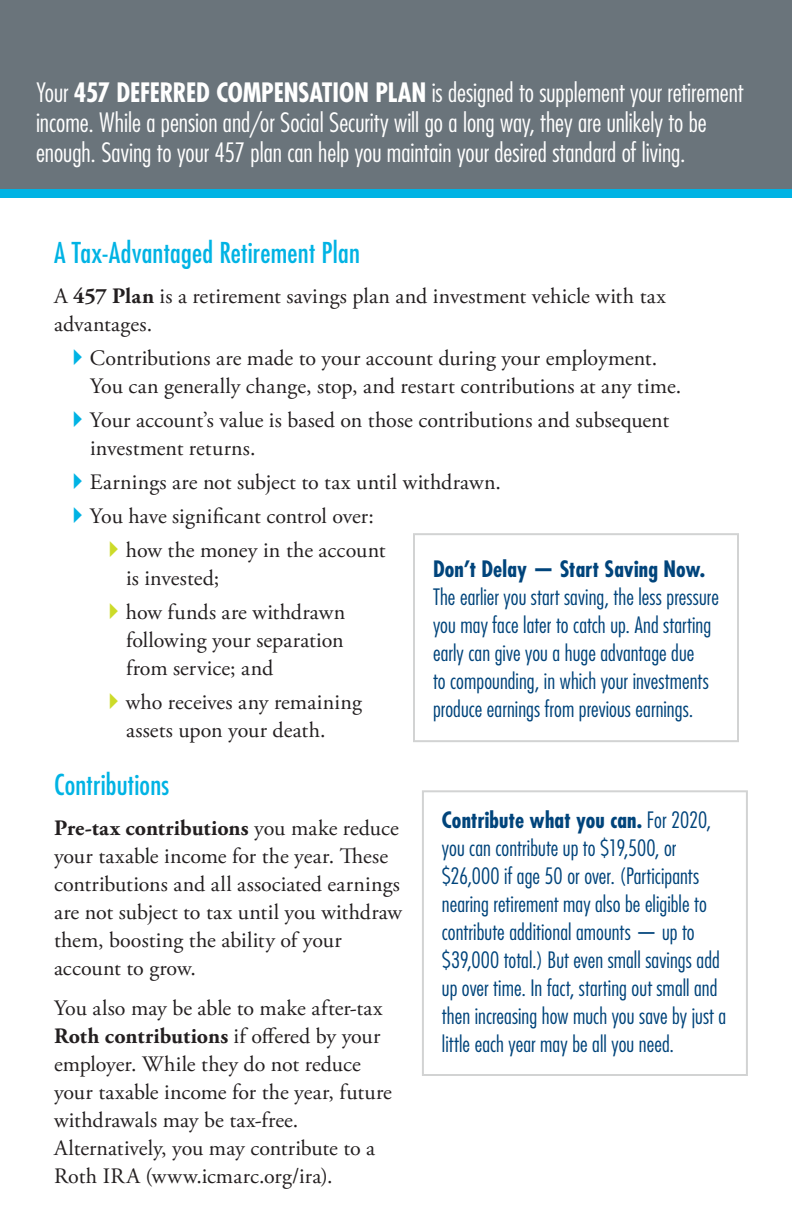
<style>
.page{position:relative;width:792px;height:1224px;background:#fff}
.page>*{position:absolute;margin:0;border:0;box-sizing:border-box;transform-origin:0 0}
.Subhead_L1{font:condensed 28px "Futura Std";letter-spacing:.01em;color:#00b3e4}
._2COL-Intro{font:300 condensed 26px/30px "Futura Std";color:#fff}
.Body_0_0625{font:300 condensed 22px/28px "Futura Std";letter-spacing:.005em;color:#00447b}
.Body_0_0625-2{font:22px/28px "Adobe Garamond Pro";letter-spacing:.005em;color:#231f20}
.Bullet_0_0625{font:22px/28px "Adobe Garamond Pro";letter-spacing:.005em;color:#231f20}
.Bullet_0_125{font:22px/28px "Adobe Garamond Pro";letter-spacing:.005em;color:#231f20}
.s1{font-weight:700}
</style>
<div class="page">
<div style="left:413px;top:533px;width:326px;height:209px;border:2px solid #d2d3d3"></div>
<div style="left:422px;top:790px;width:326px;height:286px;border:2px solid #d2d3d3"></div>
<div style="left:0;top:0;width:792px;height:198px;background:#6a747b"></div>
<div style="left:0;top:189px;width:792px;height:9px;background:#00b3e4"></div>
<p class="_2COL-Intro" style="left:36px;top:77px;width:709px">Your <span class="s1">457 DEFERRED COMPENSATION PLAN</span> is designed to supplement your retirement income. While a pension and/or Social Security will go a long way, they are unlikely to be enough. Saving to your 457 plan can help you maintain your desired standard of living.</p>
<p class="Subhead_L1" style="left:54px;top:236px;width:307px">A Tax-Advantaged Retirement Plan</p>
<p class="Body_0_0625-2" style="left:54px;top:283px;width:614px">A <span class="s1">457 Plan</span> is a retirement savings plan and investment vehicle with tax advantages.</p>
<p class="Bullet_0_0625" style="left:90px;top:345px;width:593px">Contributions are made to your account during your employment.<br>You can generally change, stop, and restart contributions at any time.</p>
<p class="Bullet_0_0625" style="left:90px;top:407px;width:581px">Your account’s value is based on those contributions and subsequent investment returns.</p>
<p class="Bullet_0_0625" style="left:90px;top:469px;width:413px">Earnings are not subject to tax until withdrawn.</p>
<p class="Bullet_0_0625" style="left:90px;top:503px;width:285px">You have significant control over:</p>
<p class="Bullet_0_0625" style="left:126px;top:537px;width:261px">how the money in the account is invested;</p>
<p class="Bullet_0_0625" style="left:126px;top:599px;width:221px;text-align:justify">how funds are withdrawn following your separation from service; and</p>
<p class="Bullet_0_125" style="left:126px;top:689px;width:237px">who receives any remaining assets upon your death.</p>
<p class="Subhead_L1" style="left:54px;top:768px;width:117px">Contributions</p>
<p class="Body_0_0625-2" style="left:54px;top:815px;width:350px"><span class="s1">Pre-tax contributions</span> you make reduce your taxable income for the year. These contributions and all associated earnings are not subject to tax until you withdraw them, boosting the ability of your account to grow.</p>
<p class="Body_0_0625-2" style="left:54px;top:995px;width:340px">You also may be able to make after-tax <span class="s1">Roth contributions</span> if offered by your employer. While they do not reduce your taxable income for the year, future withdrawals may be tax-free.<br>Alternatively, you may contribute to a Roth IRA (www.icmarc.org/ira).</p>
<p class="Body_0_0625" style="left:433px;top:555px;width:287px"><span class="s1">Don’t Delay — Start Saving Now.<br></span>The earlier you start saving, the less pressure you may face later to catch up. And starting early can give you a huge advantage due<br>to compounding, in which your investments produce earnings from previous earnings.</p>
<p class="Body_0_0625" style="left:442px;top:806px;width:286px"><span class="s1">Contribute what you can.</span> For 2020, you can contribute up to $19,500, or $26,000 if age 50 or over. (Participants nearing retirement may also be eligible to contribute additional amounts — up to $39,000 total.) But even small savings add up over time. In fact, starting out small and then increasing how much you save by just a little each year may be all you need.</p>
</div>
